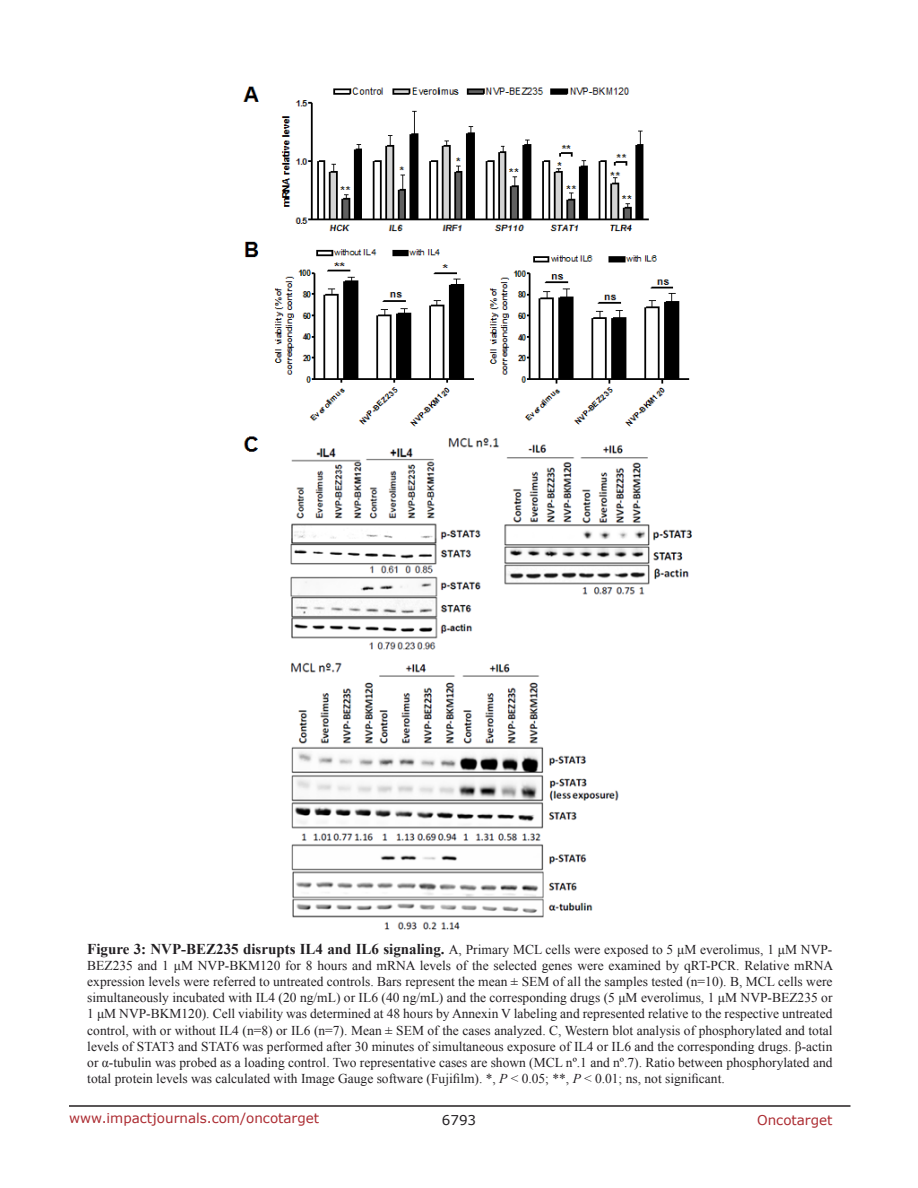
<style>
.page{position:relative;width:918px;height:1188px;background:#fff}
.page>*{position:absolute;margin:0;border:0;box-sizing:border-box;transform-origin:0 0}
.FigureText{font:13.5px/16.2px "Times New Roman";color:#221f22;text-align:justify}
.t1{font:13.5px "Verdana";color:#ac2b31}
.t2{font:13.5px "Verdana";color:#221f22}
.s1{font-weight:700;font-size:15px}
.s2{font-style:italic}
</style>
<div class="page">
<hr style="left:69px;top:1105px;width:781px;height:2px;background:#231f20">
<img style="left:243px;top:86px;width:450px;height:844px">
<p class="FigureText" style="left:87px;top:941px;width:747px"><span class="s1">Figure 3: NVP-BEZ235 disrupts IL4 and IL6 signaling.</span> A, Primary MCL cells were exposed to 5 μM everolimus, 1 μM NVP-BEZ235 and 1 μM NVP-BKM120 for 8 hours and mRNA levels of the selected genes were examined by qRT-PCR. Relative mRNA expression levels were referred to untreated controls. Bars represent the mean ± SEM of all the samples tested (n=10). B, MCL cells were simultaneously incubated with IL4 (20 ng/mL) or IL6 (40 ng/mL) and the corresponding drugs (5 μM everolimus, 1 μM NVP-BEZ235 or 1 μM NVP-BKM120). Cell viability was determined at 48 hours by Annexin V labeling and represented relative to the respective untreated control, with or without IL4 (n=8) or IL6 (n=7). Mean ± SEM of the cases analyzed. C, Western blot analysis of phosphorylated and total levels of STAT3 and STAT6 was performed after 30 minutes of simultaneous exposure of IL4 or IL6 and the corresponding drugs. β-actin or α-tubulin was probed as a loading control. Two representative cases are shown (MCL nº.1 and nº.7). Ratio between phosphorylated and total protein levels was calculated with Image Gauge software (Fujifilm). *, <span class="s2">P</span> &lt; 0.05; **, <span class="s2">P</span> &lt; 0.01; ns, not significant.</p>
<p class="t1" style="left:69px;top:1109px;width:252px">www.impactjournals.com/oncotarget</p>
<p class="t2" style="left:442px;top:1111px;width:36px">6793</p>
<p class="t1" style="left:757px;top:1111px;width:77px">Oncotarget</p>
</div>
